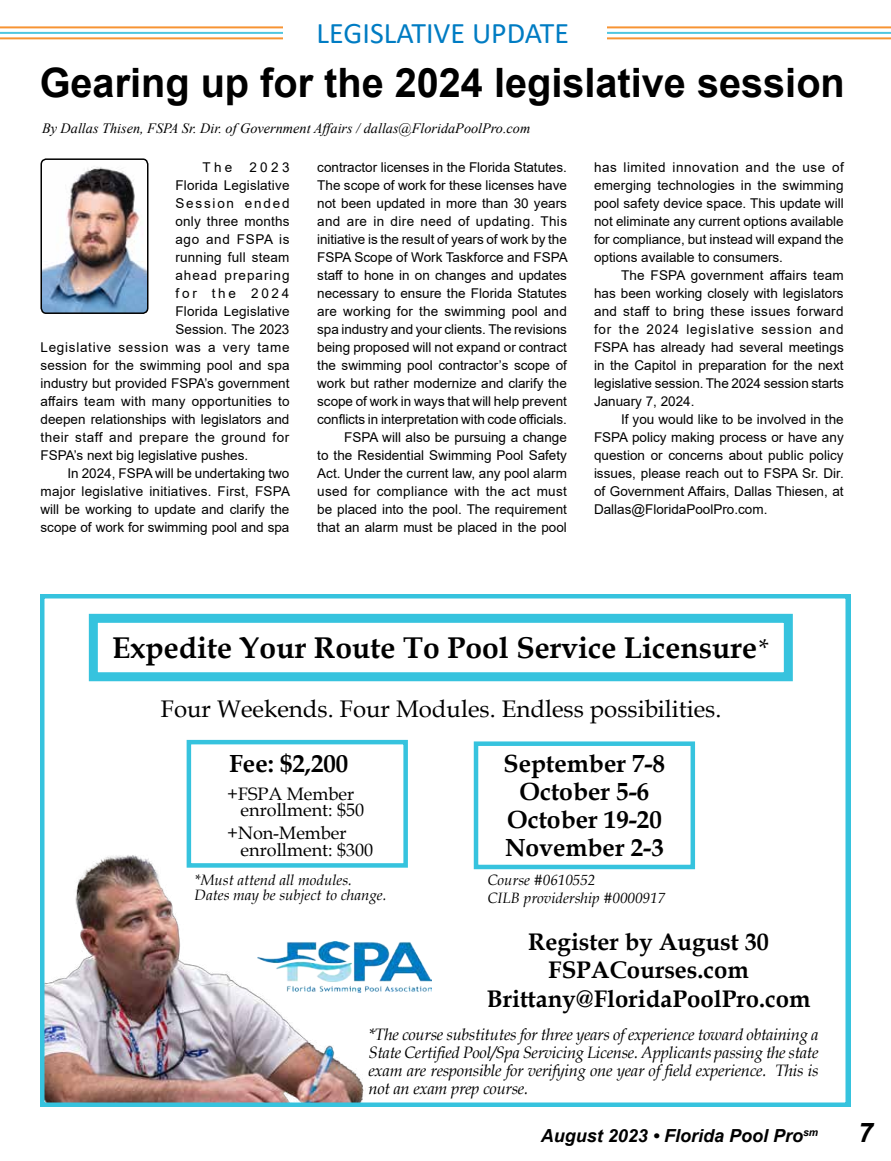
<style>
.page{position:relative;width:891px;height:1161px;background:#fff}
.page>*{position:absolute;margin:0;border:0;box-sizing:border-box;transform-origin:0 0}
.t1{font:700 40.5px "Arial";color:#000}
.t2{font:700 30px "Book Antiqua";color:#000}
.t3{font:30px "Calibri";color:#007cc3}
.t4{font:italic 700 27px "Arial";color:#000}
.t5{font:700 24.75px/28px "Book Antiqua";color:#000;text-align:center}
.t6{font:700 24px/28.8px "Book Antiqua";color:#000;text-align:center}
.t7{font:24px "Book Antiqua";color:#000}
.t8{font:18px/16.5px "Book Antiqua";color:#000}
.t9{font:italic 700 18px "Arial";color:#000}
.t10{font:italic 16.5px/18px "Book Antiqua";letter-spacing:-.015em;color:#000;text-align:justify}
.t11{font:italic 15px/15.8px "Book Antiqua";color:#000}
.t12{font:italic 14.25px "Times New Roman";color:#000}
.t13{font:13.5px/18px "Arial";color:#000;text-align:justify}
.t14{font:13.5px "Arial";letter-spacing:.02em;color:#000}
.t15{font:13.5px "Arial";letter-spacing:.035em;color:#000}
.t16{font:13.5px "Arial";letter-spacing:.055em;color:#000}
.t17{font:13.5px "Arial";letter-spacing:.075em;color:#000}
.t18{font:13.5px "Arial";letter-spacing:.13em;color:#000}
.t19{font:13.5px "Arial";letter-spacing:.045em;color:#000}
.t20{font:13.5px "Arial";letter-spacing:.205em;color:#000}
.s1{font-weight:400;font-style:italic;font-size:27px}
</style>
<div class="page">
<hr style="left:0;top:32px;width:891px;height:2px;background:#4fc6e0">
<hr style="left:0;top:37px;width:891px;height:3px;background:#f79433">
<hr style="left:0;top:26px;width:891px;height:3px;background:#f79433">
<div style="left:284px;top:0;width:324px;height:54px;background:#fff"></div>
<img style="left:43px;top:160px;width:105px;height:152px">
<div style="left:40px;top:158px;width:108px;height:156px;border:2px solid #000;border-radius:5px"></div>
<svg style="left:40px;top:594px;width:810px;height:513px"></svg>
<h2 class="t3" style="left:317px;top:12px;width:254px">LEGISLATIVE UPDATE</h2>
<h1 class="t1" style="left:40px;top:54px;width:807px">Gearing up for the 2024 legislative session</h1>
<p class="t12" style="left:42px;top:119px;width:490px">By Dallas Thisen, FSPA Sr. Dir. of Government Affairs / dallas@FloridaPoolPro.com</p>
<p class="t13" style="left:202px;top:158px;width:31px">The</p>
<p class="t13" style="left:249px;top:158px;width:42px">2023</p>
<p class="t13" style="left:176px;top:176px;width:116px">Florida Legislative</p>
<p class="t18" style="left:176px;top:194px;width:116px">Session ended</p>
<p class="t13" style="left:176px;top:212px;width:116px">only three months</p>
<p class="t19" style="left:176px;top:230px;width:116px">ago and FSPA is</p>
<p class="t13" style="left:176px;top:248px;width:115px">running full steam</p>
<p class="t17" style="left:176px;top:266px;width:116px">ahead preparing</p>
<p class="t20" style="left:176px;top:284px;width:115px">for the 2024</p>
<p class="t13" style="left:176px;top:302px;width:116px">Florida Legislative</p>
<p class="t13" style="left:176px;top:320px;width:115px">Session. The 2023</p>
<p class="t16" style="left:40px;top:338px;width:251px">Legislative session was a very tame</p>
<p class="t13" style="left:40px;top:356px;width:251px">session for the swimming pool and spa</p>
<p class="t13" style="left:40px;top:374px;width:250px">industry but provided FSPA’s government</p>
<p class="t14" style="left:40px;top:392px;width:251px">affairs team with many opportunities to</p>
<p class="t13" style="left:40px;top:410px;width:250px">deepen relationships with legislators and</p>
<p class="t15" style="left:40px;top:428px;width:250px">their staff and prepare the ground for</p>
<p class="t13" style="left:40px;top:446px;width:209px">FSPA’s next big legislative pushes.</p>
<p class="t13" style="left:68px;top:464px;width:224px">In 2024, FSPA will be undertaking two</p>
<p class="t14" style="left:40px;top:482px;width:251px">major legislative initiatives. First, FSPA</p>
<p class="t13" style="left:40px;top:500px;width:250px">will be working to update and clarify the</p>
<p class="t13" style="left:40px;top:518px;width:250px">scope of work for swimming pool and spa</p>
<p class="t13" style="left:317px;top:158px;width:252px;text-align:right">contractor licenses in the Florida Statutes.<br>The scope of work for these licenses have not been updated in more than 30 years and are in dire need of updating. This initiative is the result of years of work by the FSPA Scope of Work Taskforce and FSPA staff to hone in on changes and updates necessary to ensure the Florida Statutes are working for the swimming pool and spa industry and your clients. The revisions being proposed will not expand or contract the swimming pool contractor’s scope of work but rather modernize and clarify the scope of work in ways that will help prevent conflicts in interpretation with code officials.<br>FSPA will also be pursuing a change<br>to the Residential Swimming Pool Safety Act. Under the current law, any pool alarm used for compliance with the act must be placed into the pool. The requirement that an alarm must be placed in the pool</p>
<p class="t13" style="left:594px;top:158px;width:251px">has limited innovation and the use of emerging technologies in the swimming pool safety device space. This update will not eliminate any current options available for compliance, but instead will expand the options available to consumers.</p>
<p class="t13" style="left:594px;top:266px;width:251px;text-indent:27px">The FSPA government affairs team has been working closely with legislators and staff to bring these issues forward for the 2024 legislative session and FSPA has already had several meetings in the Capitol in preparation for the next legislative session. The 2024 session starts January 7, 2024.</p>
<p class="t13" style="left:594px;top:410px;width:251px;text-indent:27px">If you would like to be involved in the FSPA policy making process or have any question or concerns about public policy issues, please reach out to FSPA Sr. Dir. of Government Affairs, Dallas Thiesen, at Dallas@FloridaPoolPro.com.</p>
<h2 class="t2" style="left:112px;top:627px;width:657px">Expedite Your Route To Pool Service Licensure<span class="s1">*</span></h2>
<h3 class="t7" style="left:161px;top:693px;width:562px">Four Weekends. Four Modules. Endless possibilities.</h3>
<h3 class="t5" style="left:504px;top:749px;width:163px">September 7-8<br>October 5-6<br>October 19-20<br>November 2-3</h3>
<h3 class="t5" style="left:229px;top:749px;width:120px">Fee: $2,200</h3>
<h3 class="t8" style="left:241px;top:785px;width:125px;text-indent:-14px">+FSPA Member enrollment: $50</h3>
<h3 class="t8" style="left:241px;top:824px;width:134px;text-indent:-14px">+Non-Member enrollment: $300</h3>
<p class="t11" style="left:195px;top:871px;width:193px">*Must attend all modules.<br>Dates may be subject to change.</p>
<p class="t11" style="left:488px;top:870px;width:179px;line-height:18px">Course #0610552<br>CILB providership #0000917</p>
<h3 class="t6" style="left:487px;top:927px;width:325px">Register by August 30<br>FSPACourses.com<br>Brittany@FloridaPoolPro.com</h3>
<p class="t10" style="left:368px;top:1024px;width:452px">*The course substitutes for three years of experience toward obtaining a State Certified Pool/Spa Servicing License. Applicants passing the state exam are responsible for verifying one year of field experience. This is not an exam prep course.</p>
<h3 class="t9" style="left:541px;top:1123px;width:279px">August 2023 • Florida Pool Pro<sup>sm</sup></h3>
<h3 class="t4" style="left:858px;top:1114px;width:17px">7</h3>
</div>
